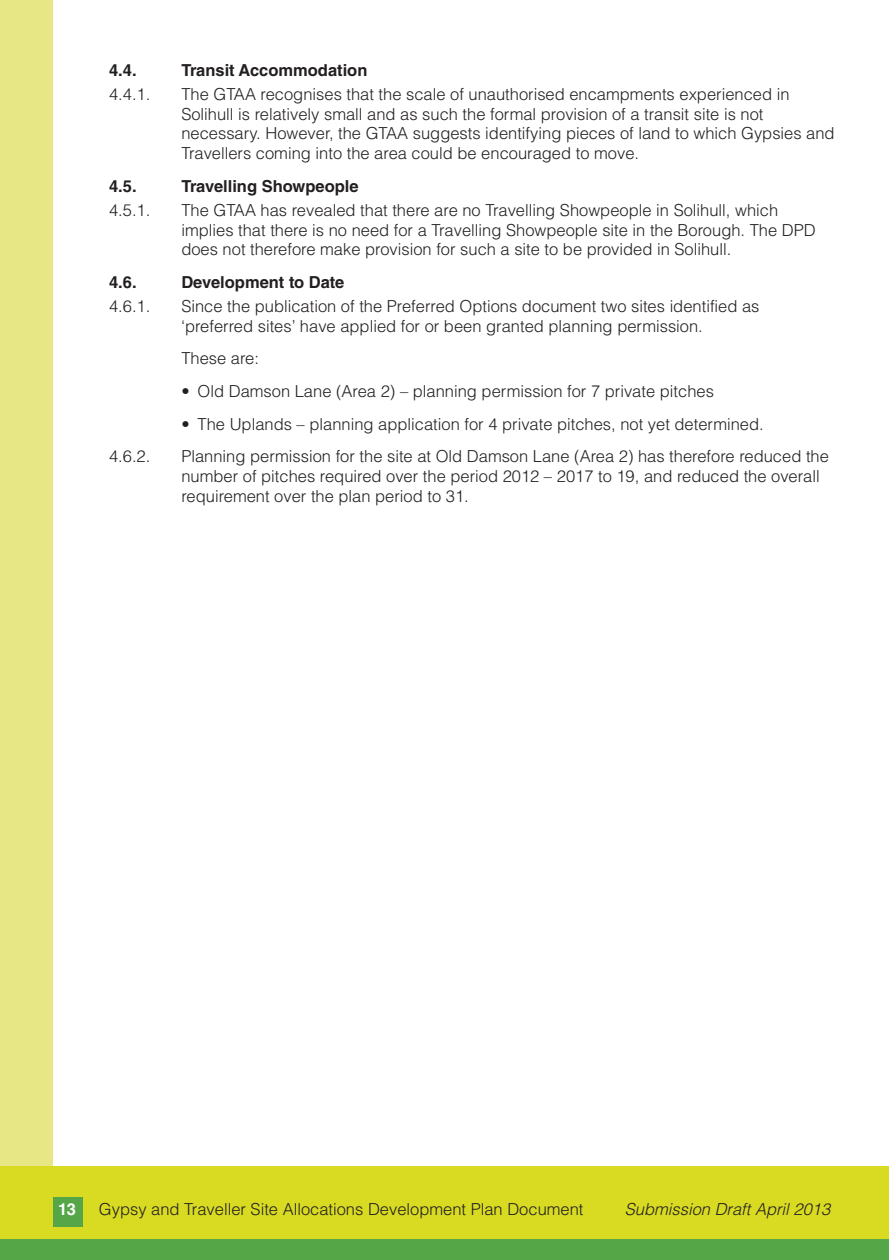
<style>
.page{position:relative;width:889px;height:1260px;background:#fff}
.page>*{position:absolute;margin:0;border:0;box-sizing:border-box;transform-origin:0 0}
.t1{font:300 16.5px/19.8px "Helvetica LT Std";color:#231f20}
.t2{font:700 16.5px "Helvetica LT Std";color:#231f20}
.t3{font:italic 300 16.5px "Helvetica LT Std";color:#231f20}
.t4{font:700 16.5px "Helvetica LT Std";color:#fff}
</style>
<div class="page">
<div style="left:0;top:0;width:52px;height:1259px;background:#e7e786"></div>
<div style="left:0;top:1166px;width:889px;height:78px;background:#d9db22"></div>
<div style="left:0;top:1239px;width:889px;height:20px;background:#54a646"></div>
<div style="left:53px;top:1197px;width:30px;height:29px;background:#54a646"></div>
<p class="t2" style="left:109px;top:64px;width:29px">4.4.</p>
<p class="t2" style="left:181px;top:64px;width:188px">Transit Accommodation</p>
<p class="t1" style="left:109px;top:86px;width:43px">4.4.1.</p>
<p class="t1" style="left:181px;top:86px;width:655px">The GTAA recognises that the scale of unauthorised encampments experienced in Solihull is relatively small and as such the formal provision of a transit site is not necessary. However, the GTAA suggests identifying pieces of land to which Gypsies and Travellers coming into the area could be encouraged to move.</p>
<p class="t2" style="left:109px;top:180px;width:29px">4.5.</p>
<p class="t2" style="left:181px;top:180px;width:179px">Travelling Showpeople</p>
<p class="t1" style="left:109px;top:202px;width:43px">4.5.1.</p>
<p class="t1" style="left:181px;top:202px;width:636px">The GTAA has revealed that there are no Travelling Showpeople in Solihull, which implies that there is no need for a Travelling Showpeople site in the Borough. The DPD does not therefore make provision for such a site to be provided in Solihull.</p>
<p class="t2" style="left:109px;top:276px;width:29px">4.6.</p>
<p class="t2" style="left:181px;top:276px;width:164px">Development to Date</p>
<p class="t1" style="left:109px;top:298px;width:43px">4.6.1.</p>
<p class="t1" style="left:181px;top:298px;width:580px">Since the publication of the Preferred Options document two sites identified as ‘preferred sites’ have applied for or been granted planning permission.</p>
<p class="t1" style="left:181px;top:350px;width:79px">These are:</p>
<p class="t1" style="left:181px;top:383px;width:534px">• Old Damson Lane (Area 2) – planning permission for 7 private pitches</p>
<p class="t1" style="left:181px;top:415px;width:584px">• The Uplands – planning application for 4 private pitches, not yet determined.</p>
<p class="t1" style="left:109px;top:448px;width:43px">4.6.2.</p>
<p class="t1" style="left:181px;top:448px;width:649px">Planning permission for the site at Old Damson Lane (Area 2) has therefore reduced the number of pitches required over the period 2012 – 2017 to 19, and reduced the overall requirement over the plan period to 31.</p>
<p class="t4" style="left:58px;top:1202px;width:19px">13</p>
<p class="t1" style="left:99px;top:1200px;width:486px">Gypsy and Traveller Site Allocations Development Plan Document</p>
<p class="t3" style="left:625px;top:1199px;width:207px">Submission Draft April 2013</p>
</div>
